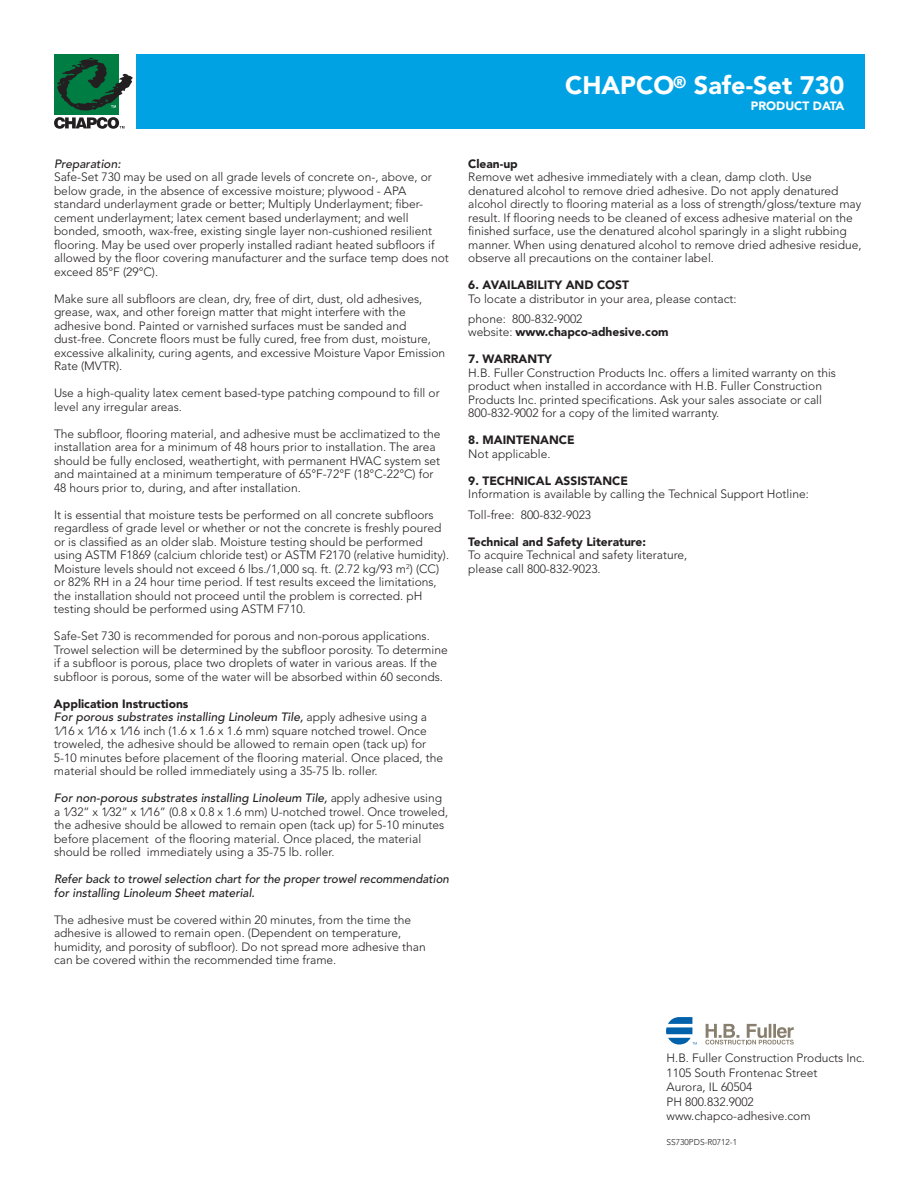
<style>
.page{position:relative;width:918px;height:1188px;background:#fff}
.page>*{position:absolute;margin:0;border:0;box-sizing:border-box;transform-origin:0 0}
.t1{font:900 25.2px "Avenir LT Std";color:#fff}
.t2{font:300 12px/13.5px "Avenir LT Std";color:#231f20}
.t3{font:italic 500 12px/13.5px "Avenir";color:#231f20}
.t4{font:900 12px "Avenir LT Std";color:#231f20}
.t5{font:900 12px "Avenir LT Std";color:#fff}
.t6{font:300 8.4px "Avenir LT Std";color:#231f20}
.s1{font-family:"Avenir LT Std";font-weight:300;font-style:normal}
.s2{font-weight:300}
</style>
<div class="page">
<div style="left:136px;top:54px;width:728px;height:75px;background:#00a2e4"></div>
<svg style="left:705px;top:1024px;width:89px;height:21px"></svg>
<svg style="left:666px;top:1017px;width:31px;height:28px"></svg>
<div style="left:54px;top:54px;width:65px;height:60px;background:#007d43"></div>
<svg style="left:57px;top:58px;width:76px;height:53px"></svg>
<svg style="left:54px;top:117px;width:70px;height:12px"></svg>
<h1 class="t1" style="left:565px;top:70px;width:281px">CHAPCO<sup>®</sup> Safe-Set 730</h1>
<p class="t5" style="left:751px;top:98px;width:95px">PRODUCT DATA</p>
<p class="t3" style="left:54px;top:157px;width:68px">Preparation:</p>
<p class="t2" style="left:54px;top:170px;width:396px">Safe-Set 730 may be used on all grade levels of concrete on-, above, or below grade, in the absence of excessive moisture; plywood - APA standard underlayment grade or better; Multiply Underlayment; fiber&shy;cement underlayment; latex cement based underlayment; and well bonded, smooth, wax-free, existing single layer non-cushioned resilient flooring. May be used over properly installed radiant heated subfloors if allowed by the floor covering manufacturer and the surface temp does not exceed 85°F (29°C).</p>
<p class="t2" style="left:54px;top:292px;width:393px">Make sure all subfloors are clean, dry, free of dirt, dust, old adhesives, grease, wax, and other foreign matter that might interfere with the adhesive bond. Painted or varnished surfaces must be sanded and dust-free. Concrete floors must be fully cured, free from dust, moisture, excessive alkalinity, curing agents, and excessive Moisture Vapor Emission Rate (MVTR).</p>
<p class="t2" style="left:54px;top:386px;width:387px">Use a high-quality latex cement based-type patching compound to fill or level any irregular areas.</p>
<p class="t2" style="left:54px;top:427px;width:388px">The subfloor, flooring material, and adhesive must be acclimatized to the installation area for a minimum of 48 hours prior to installation. The area should be fully enclosed, weathertight, with permanent HVAC system set and maintained at a minimum temperature of 65°F-72°F (18°C-22°C) for 48 hours prior to, during, and after installation.</p>
<p class="t2" style="left:54px;top:508px;width:397px">It is essential that moisture tests be performed on all concrete subfloors regardless of grade level or whether or not the concrete is freshly poured or is classified as an older slab. Moisture testing should be performed using ASTM F1869 (calcium chloride test) or ASTM F2170 (relative humidity).<br>Moisture levels should not exceed 6 lbs./1,000 sq. ft. (2.72 kg/93 m<sup>2</sup>) (CC) or 82% RH in a 24 hour time period. If test results exceed the limitations, the installation should not proceed until the problem is corrected. pH testing should be performed using ASTM F710.</p>
<p class="t2" style="left:54px;top:629px;width:395px">Safe-Set 730 is recommended for porous and non-porous applications.<br>Trowel selection will be determined by the subfloor porosity. To determine if a subfloor is porous, place two droplets of water in various areas. If the subfloor is porous, some of the water will be absorbed within 60 seconds.</p>
<p class="t4" style="left:54px;top:696px;width:136px">Application Instructions</p>
<p class="t3" style="left:54px;top:711px;width:375px">For porous substrates installing Linoleum Tile, <span class="s1">apply adhesive using a</span></p>
<p class="t2" style="left:54px;top:724px;width:391px">1⁄16 x 1⁄16 x 1⁄16 inch (1.6 x 1.6 x 1.6 mm) square notched trowel. Once troweled, the adhesive should be allowed to remain open (tack up) for 5-10 minutes before placement of the flooring material. Once placed, the material should be rolled immediately using a 35-75 lb. roller.</p>
<p class="t3" style="left:54px;top:792px;width:390px">For non-porous substrates installing Linoleum Tile, <span class="s1">apply adhesive using</span></p>
<p class="t2" style="left:54px;top:805px;width:396px">a 1⁄32” x 1⁄32” x 1⁄16” (0.8 x 0.8 x 1.6 mm) U-notched trowel. Once troweled, the adhesive should be allowed to remain open (tack up) for 5-10 minutes before placement of the flooring material. Once placed, the material should be rolled immediately using a 35-75 lb. roller.</p>
<p class="t3" style="left:54px;top:873px;width:397px">Refer back to trowel selection chart for the proper trowel recommendation for installing Linoleum Sheet material.</p>
<p class="t2" style="left:54px;top:913px;width:373px">The adhesive must be covered within 20 minutes, from the time the adhesive is allowed to remain open. (Dependent on temperature, humidity, and porosity of subfloor). Do not spread more adhesive than can be covered within the recommended time frame.</p>
<p class="t4" style="left:468px;top:156px;width:51px">Clean-up</p>
<p class="t2" style="left:468px;top:170px;width:395px">Remove wet adhesive immediately with a clean, damp cloth. Use denatured alcohol to remove dried adhesive. Do not apply denatured alcohol directly to flooring material as a loss of strength/gloss/texture may result. If flooring needs to be cleaned of excess adhesive material on the finished surface, use the denatured alcohol sparingly in a slight rubbing manner. When using denatured alcohol to remove dried adhesive residue, observe all precautions on the container label.</p>
<p class="t4" style="left:468px;top:278px;width:162px">6. AVAILABILITY AND COST</p>
<p class="t2" style="left:468px;top:288px;width:270px;line-height:20.2px">To locate a distributor in your area, please contact: phone: 800-832-9002</p>
<p class="t4" style="left:468px;top:325px;width:202px"><span class="s2">website:</span> www.chapco-adhesive.com</p>
<p class="t4" style="left:468px;top:352px;width:85px">7. WARRANTY</p>
<p class="t2" style="left:468px;top:366px;width:369px">H.B. Fuller Construction Products Inc. offers a limited warranty on this product when installed in accordance with H.B. Fuller Construction Products Inc. printed specifications. Ask your sales associate or call 800-832-9002 for a copy of the limited warranty.</p>
<p class="t4" style="left:468px;top:433px;width:108px">8. MAINTENANCE</p>
<p class="t2" style="left:468px;top:447px;width:84px">Not applicable.</p>
<p class="t4" style="left:468px;top:474px;width:161px">9. TECHNICAL ASSISTANCE</p>
<p class="t2" style="left:468px;top:484px;width:342px;line-height:20.2px">Information is available by calling the Technical Support Hotline:<br>Toll-free: 800-832-9023</p>
<p class="t4" style="left:468px;top:534px;width:179px">Technical and Safety Literature:</p>
<p class="t2" style="left:468px;top:548px;width:220px">To acquire Technical and safety literature, please call 800-832-9023.</p>
<p class="t2" style="left:667px;top:1051px;width:200px;line-height:14.4px">H.B. Fuller Construction Products Inc.<br>1105 South Frontenac Street<br>Aurora, IL 60504<br>PH 800.832.9002 www.chapco-adhesive.com</p>
<p class="t6" style="left:667px;top:1137px;width:72px">SS730PDS-R0712-1</p>
</div>
